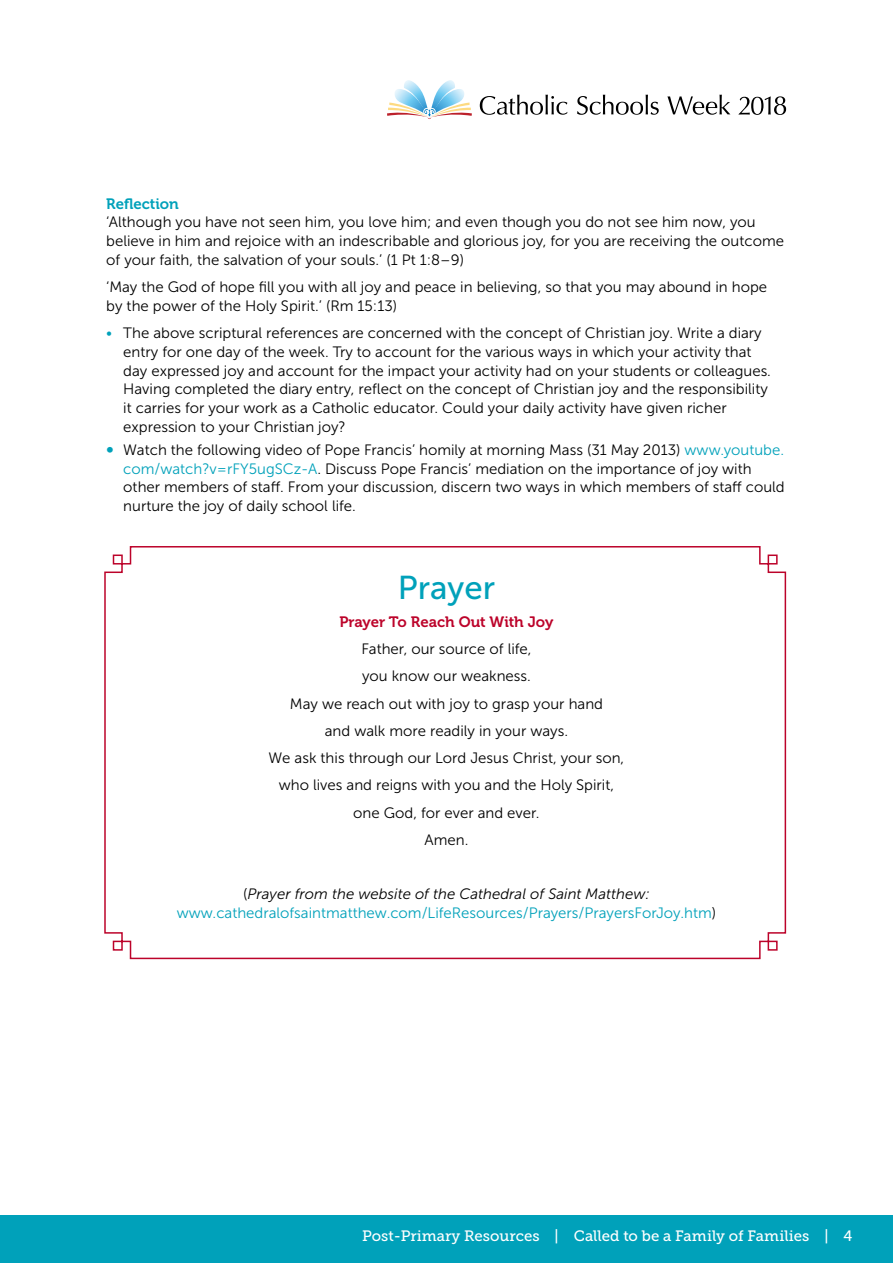
<style>
.page{position:relative;width:893px;height:1263px;background:#fff}
.page>*{position:absolute;margin:0;border:0;box-sizing:border-box;transform-origin:0 0}
.t1{font:33px "Museo Sans 500";color:#00a1ba}
.t2{font:15px/18.8px "Museo Sans 300";color:#000}
.t3{font:15px/18.8px "Museo Sans 300";color:#00a1ba;text-align:center}
.t4{font:15px "Museo Slab 500";color:#fff}
.t5{font:15px "Museo 700";color:#bc032a}
.t6{font:15px "Museo 700";color:#00a1ba}
.s1{color:#00a1ba}
.s2{font-family:"Museo 700";color:#00a1ba}
.s3{color:#000}
.s4{font-style:italic;color:#000}
</style>
<div class="page">
<svg style="left:104px;top:546px;width:683px;height:414px"></svg>
<div style="left:0;top:1215px;width:893px;height:48px;background:#00a1ba"></div>
<svg style="left:480px;top:95px;width:87px;height:20px"></svg>
<svg style="left:577px;top:95px;width:82px;height:20px"></svg>
<svg style="left:667px;top:95px;width:63px;height:20px"></svg>
<svg style="left:387px;top:80px;width:85px;height:39px"></svg>
<svg style="left:738px;top:96px;width:48px;height:19px"></svg>
<p class="t6" style="left:106px;top:195px;width:74px">Reflection</p>
<p class="t2" style="left:106px;top:213px;width:679px">‘Although you have not seen him, you love him; and even though you do not see him now, you believe in him and rejoice with an indescribable and glorious joy, for you are receiving the outcome of your faith, the salvation of your souls.’ (1 Pt 1:8–9)</p>
<p class="t2" style="left:106px;top:278px;width:662px">‘May the God of hope fill you with all joy and peace in believing, so that you may abound in hope by the power of the Holy Spirit.’ (Rm 15:13)</p>
<p class="t2" style="left:123px;top:324px;width:649px;text-indent:-17px"><span class="s1">•</span> The above scriptural references are concerned with the concept of Christian joy. Write a diary entry for one day of the week. Try to account for the various ways in which your activity that day expressed joy and account for the impact your activity had on your students or colleagues.<br>Having completed the diary entry, reflect on the concept of Christian joy and the responsibility it carries for your work as a Catholic educator. Could your daily activity have given richer expression to your Christian joy?</p>
<p class="t2" style="left:123px;top:440px;width:663px;text-indent:-17px"><span class="s2">∞</span> Watch the following video of Pope Francis’ homily at morning Mass (31 May 2013) <span class="s1">www.youtube. com/watch?v=rFY5ugSCz-A</span>. Discuss Pope Francis’ mediation on the importance of joy with other members of staff. From your discussion, discern two ways in which members of staff could nurture the joy of daily school life.</p>
<h1 class="t1" style="left:398px;top:569px;width:99px">Prayer</h1>
<p class="t5" style="left:340px;top:613px;width:215px">Prayer To Reach Out With Joy</p>
<p class="t2" style="left:269px;top:635px;width:357px;line-height:27.3px;text-align:center">Father, our source of life,<br>you know our weakness.<br>May we reach out with joy to grasp your hand<br>and walk more readily in your ways.<br>We ask this through our Lord Jesus Christ, your son, who lives and reigns with you and the Holy Spirit, one God, for ever and ever.<br>Amen.</p>
<p class="t3" style="left:177px;top:885px;width:541px"><span class="s3">(</span><span class="s4">Prayer from the website of the Cathedral of Saint Matthew: </span>www.cathedralofsaintmatthew.com/LifeResources/Prayers/PrayersForJoy.htm<span class="s3">)</span></p>
<p class="t4" style="left:362px;top:1227px;width:492px">Post-Primary Resources | Called to be a Family of Families | 4</p>
</div>
